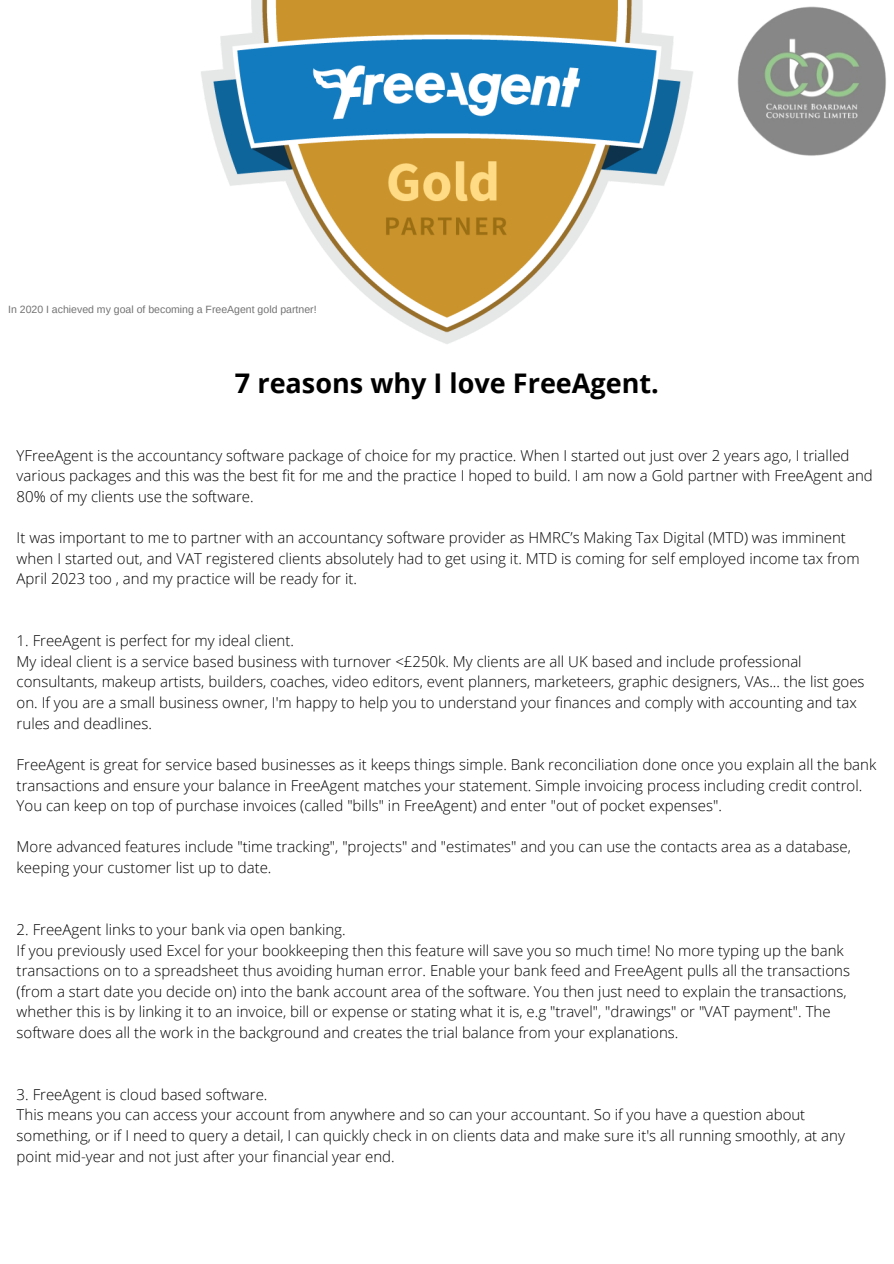
<style>
.page{position:relative;width:894px;height:1264px;background:#fff}
.page>*{position:absolute;margin:0;border:0;box-sizing:border-box;transform-origin:0 0}
.t1{font:700 27px "Open Sans";color:#000}
.t2{font:300 15px/20.5px "Open Sans";color:#000}
.t3{font:10.5px "Arimo";color:#737373}
</style>
<div class="page">
<img style="left:737px;top:6px;width:149px;height:150px">
<img style="left:201px;top:0;width:492px;height:344px">
<p class="t3" style="left:8px;top:303px;width:310px">In 2020 I achieved my goal of becoming a FreeAgent gold partner!</p>
<p class="t1" style="left:235px;top:364px;width:425px">7 reasons why I love FreeAgent.</p>
<p class="t2" style="left:17px;top:444px;width:857px">YFreeAgent is the accountancy software package of choice for my practice. When I started out just over 2 years ago, I trialled various packages and this was the best fit for me and the practice I hoped to build. I am now a Gold partner with FreeAgent and<br>80% of my clients use the software.</p>
<p class="t2" style="left:17px;top:527px;width:844px">It was important to me to partner with an accountancy software provider as HMRC’s Making Tax Digital (MTD) was imminent when I started out, and VAT registered clients absolutely had to get using it. MTD is coming for self employed income tax from<br>April 2023 too , and my practice will be ready for it.</p>
<p class="t2" style="left:17px;top:630px;width:279px">1. FreeAgent is perfect for my ideal client.</p>
<p class="t2" style="left:17px;top:650px;width:849px">My ideal client is a service based business with turnover &lt;£250k. My clients are all UK based and include professional consultants, makeup artists, builders, coaches, video editors, event planners, marketeers, graphic designers, VAs... the list goes on. If you are a small business owner, I'm happy to help you to understand your finances and comply with accounting and tax rules and deadlines.</p>
<p class="t2" style="left:17px;top:753px;width:860px">FreeAgent is great for service based businesses as it keeps things simple. Bank reconciliation done once you explain all the bank transactions and ensure your balance in FreeAgent matches your statement. Simple invoicing process including credit control.<br>You can keep on top of purchase invoices (called "bills" in FreeAgent) and enter "out of pocket expenses".</p>
<p class="t2" style="left:17px;top:836px;width:835px">More advanced features include "time tracking", "projects" and "estimates" and you can use the contacts area as a database, keeping your customer list up to date.</p>
<p class="t2" style="left:17px;top:918px;width:330px">2. FreeAgent links to your bank via open banking.</p>
<p class="t2" style="left:17px;top:939px;width:834px">If you previously used Excel for your bookkeeping then this feature will save you so much time! No more typing up the bank transactions on to a spreadsheet thus avoiding human error. Enable your bank feed and FreeAgent pulls all the transactions (from a start date you decide on) into the bank account area of the software. You then just need to explain the transactions, whether this is by linking it to an invoice, bill or expense or stating what it is, e.g "travel", "drawings" or "VAT payment". The software does all the work in the background and creates the trial balance from your explanations.</p>
<p class="t2" style="left:17px;top:1083px;width:252px">3. FreeAgent is cloud based software.</p>
<p class="t2" style="left:17px;top:1104px;width:829px">This means you can access your account from anywhere and so can your accountant. So if you have a question about something, or if I need to query a detail, I can quickly check in on clients data and make sure it's all running smoothly, at any point mid-year and not just after your financial year end.</p>
</div>
